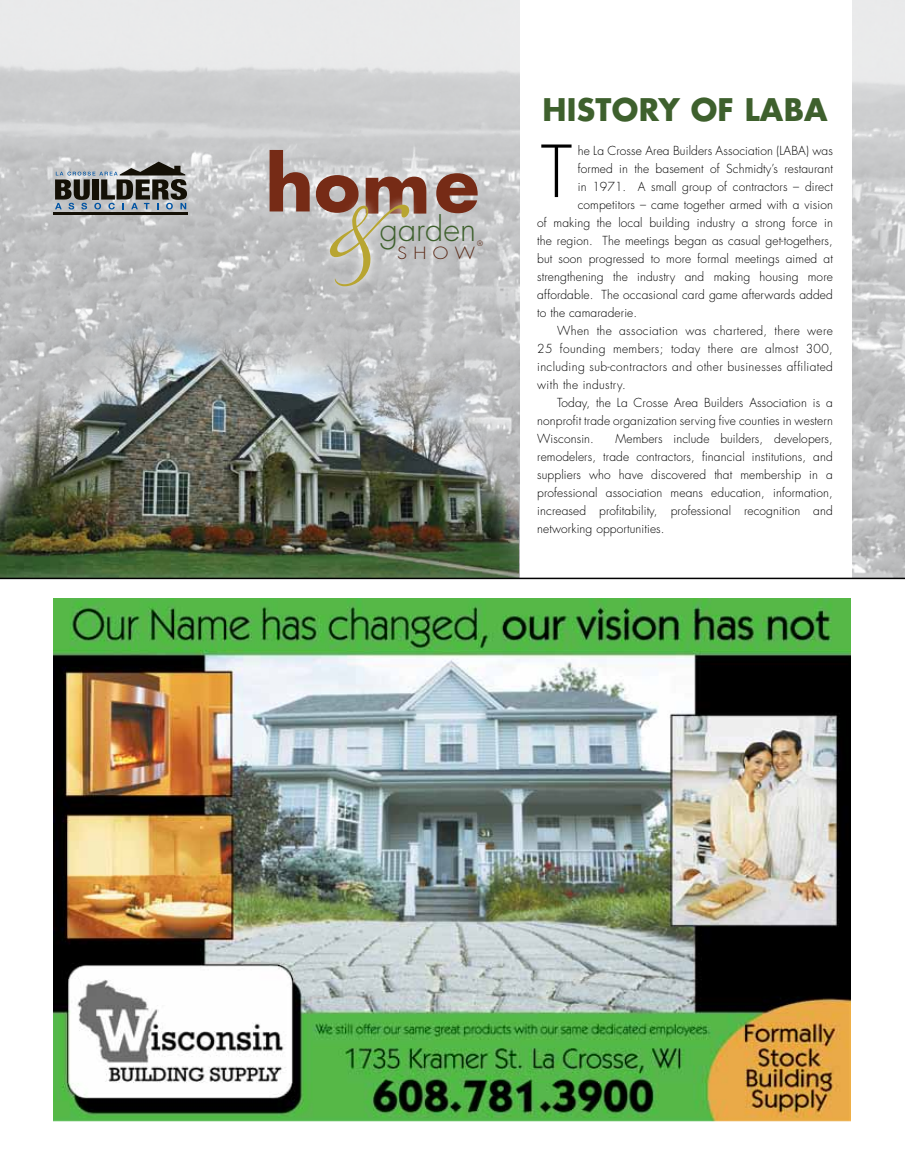
<style>
.page{position:relative;width:905px;height:1175px;background:#fff}
.page>*{position:absolute;margin:0;border:0;box-sizing:border-box;transform-origin:0 0}
.t1{font:300 69.75px "Futura";color:#000}
.t2{font:300 32.55px "Futura";color:#3e602d}
.t3{font:700 30.3px "Futura";letter-spacing:.01em;color:#3e602d}
.t4{font:300 16.35px "Futura";color:#582511;scale:1.11 1}
.t5{font:300 12.15px/18px "Futura";letter-spacing:.01em;color:#000;text-align:justify}
.t6{font:300 12.15px "Futura";letter-spacing:.03em;color:#000}
.t7{font:300 7.2px "Futura";color:#582511}
</style>
<div class="page">
<img style="left:0;top:0;width:904px;height:568px">
<div style="left:520px;top:0;width:331px;height:580px;background:#fff"></div>
<img style="left:0;top:245px;width:518px;height:323px">
<hr style="left:54px;top:212px;width:133px;height:3px;background:#141006">
<svg style="left:55px;top:162px;width:132px;height:47px;background:#7e8181"></svg>
<img style="left:54px;top:599px;width:796px;height:522px">
<svg style="left:269px;top:150px;width:41px;height:61px;background:#996e62"></svg>
<svg style="left:436px;top:173px;width:41px;height:40px;background:#926052"></svg>
<svg style="left:320px;top:286px;width:98px;height:9px"></svg>
<svg style="left:316px;top:175px;width:110px;height:111px;background:#b5a599"></svg>
<svg style="left:0;top:568px;width:904px;height:12px"></svg>
<hr style="left:0;top:577px;width:904px;height:2px;background:#000">
<h2 class="t2" style="left:379px;top:208px;width:98px">garden</h2>
<p class="t7" style="left:477px;top:239px;width:7px">®</p>
<h3 class="t4" style="left:397px;top:243px;width:72px">SHOW</h3>
<h3 class="t3" style="left:542px;top:88px;width:287px">HISTORY OF LABA</h3>
<p class="t5" style="left:577px;top:142px;width:257px">he La Crosse Area Builders Association (LABA) was</p>
<p class="t5" style="left:577px;top:160px;width:257px">formed in the basement of Schmidty’s restaurant</p>
<p class="t5" style="left:577px;top:178px;width:256px">in 1971. A small group of contractors – direct</p>
<p class="t5" style="left:577px;top:196px;width:257px">competitors – came together armed with a vision</p>
<p class="t5" style="left:537px;top:214px;width:297px">of making the local building industry a strong force in</p>
<p class="t5" style="left:537px;top:232px;width:297px">the region. The meetings began as casual get-togethers,</p>
<p class="t5" style="left:537px;top:250px;width:297px">but soon progressed to more formal meetings aimed at</p>
<p class="t5" style="left:537px;top:268px;width:297px">strengthening the industry and making housing more</p>
<p class="t5" style="left:537px;top:286px;width:297px">affordable. The occasional card game afterwards added</p>
<p class="t5" style="left:537px;top:304px;width:101px">to the camaraderie.</p>
<p class="t6" style="left:557px;top:323px;width:277px">When the association was chartered, there were</p>
<p class="t6" style="left:537px;top:341px;width:297px">25 founding members; today there are almost 300,</p>
<p class="t6" style="left:537px;top:359px;width:297px">including sub-contractors and other businesses affiliated</p>
<p class="t6" style="left:537px;top:377px;width:90px">with the industry.</p>
<p class="t5" style="left:557px;top:394px;width:277px">Today, the La Crosse Area Builders Association is a</p>
<p class="t5" style="left:537px;top:412px;width:297px">nonprofit trade organization serving five counties in western</p>
<p class="t5" style="left:537px;top:430px;width:58px">Wisconsin.</p>
<h1 class="t1" style="left:541px;top:127px;width:33px">T</h1>
<p class="t5" style="left:537px;top:430px;width:297px;text-indent:78px">Members include builders, developers, remodelers, trade contractors, financial institutions, and suppliers who have discovered that membership in a professional association means education, information, increased profitability, professional recognition and networking opportunities.</p>
</div>
